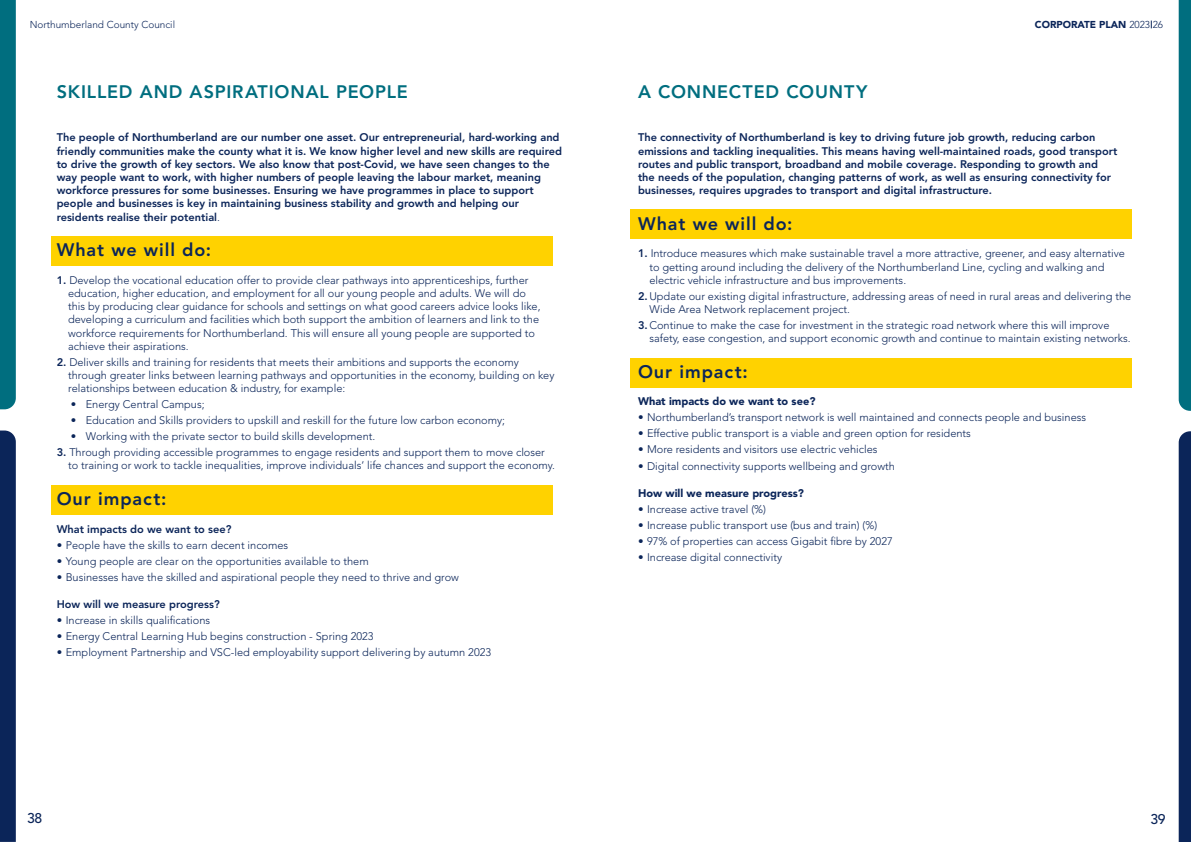
<style>
.page{position:relative;width:1191px;height:842px;background:#fff}
.page>*{position:absolute;margin:0;border:0;box-sizing:border-box;transform-origin:0 0}
.BODY_SUB_1{font:800 18px "Avenir LT Std";letter-spacing:.05em;color:#0b2559}
.section_subheads{font:800 18px "Avenir LT Std";letter-spacing:.045em;color:#006e7f}
.t1{font:500 14px "Avenir LT Std";color:#0b2559}
.WILL_DO_PARAS{font:300 11px/13.2px "Avenir LT Std";color:#0b2559}
.body_1{font:800 11px/13.2px "Avenir LT Std";color:#0b2559}
.SECTION_BOLD{font:800 11px/13.2px "Avenir LT Std";color:#0b2559}
.body_1-2{font:900 11px "Avenir LT Std";color:#0b2559}
.t2{font:300 10px "Avenir LT Std";color:#0b2559}
.t3{font:900 10px "Avenir LT Std";color:#0b2559}
.s1{font-weight:300}
.s2{font-weight:800}
</style>
<div class="page">
<div style="left:630px;top:359px;width:501px;height:29px;background:#ffd200"></div>
<div style="left:630px;top:209px;width:501px;height:30px;background:#ffd200"></div>
<div style="left:51px;top:485px;width:502px;height:29px;background:#ffd200"></div>
<div style="left:51px;top:236px;width:502px;height:30px;background:#ffd200"></div>
<div style="left:0;top:0;width:16px;height:410px;background:#006e7f"></div>
<svg style="left:0;top:430px;width:16px;height:412px;background:#0e285b"></svg>
<svg style="left:1178px;top:0;width:13px;height:411px;background:#0f7686"></svg>
<svg style="left:1178px;top:431px;width:13px;height:411px;background:#193262"></svg>
<p class="t2" style="left:30px;top:19px;width:147px">Northumberland County Council</p>
<p class="t3" style="left:1035px;top:19px;width:130px">CORPORATE PLAN <span class="s1">2023 26</span></p>
<p class="section_subheads" style="left:57px;top:81px;width:353px">SKILLED AND ASPIRATIONAL PEOPLE</p>
<p class="body_1" style="left:57px;top:131px;width:507px">The people of Northumberland are our number one asset. Our entrepreneurial, hard-working and friendly communities make the county what it is. We know higher level and new skills are required to drive the growth of key sectors. We also know that post-Covid, we have seen changes to the way people want to work, with higher numbers of people leaving the labour market, meaning workforce pressures for some businesses. Ensuring we have programmes in place to support people and businesses is key in maintaining business stability and growth and helping our residents realise their potential<span class="s1">.</span></p>
<p class="BODY_SUB_1" style="left:57px;top:239px;width:156px">What we will do:</p>
<p class="WILL_DO_PARAS" style="left:68px;top:273px;width:474px;text-indent:-11px"><span class="s2">1.</span> Develop the vocational education offer to provide clear pathways into apprenticeships, further education, higher education, and employment for all our young people and adults. We will do this by producing clear guidance for schools and settings on what good careers advice looks like, developing a curriculum and facilities which both support the ambition of learners and link to the workforce requirements for Northumberland. This will ensure all young people are supported to achieve their aspirations.</p>
<p class="WILL_DO_PARAS" style="left:68px;top:355px;width:488px;text-indent:-11px"><span class="s2">2.</span> Deliver skills and training for residents that meets their ambitions and supports the economy through greater links between learning pathways and opportunities in the economy, building on key relationships between education &amp; industry, for example:</p>
<p class="WILL_DO_PARAS" style="left:71px;top:398px;width:135px">• Energy Central Campus;</p>
<p class="WILL_DO_PARAS" style="left:71px;top:414px;width:436px">• Education and Skills providers to upskill and reskill for the future low carbon economy;</p>
<p class="WILL_DO_PARAS" style="left:71px;top:430px;width:306px">• Working with the private sector to build skills development.</p>
<p class="WILL_DO_PARAS" style="left:68px;top:446px;width:488px;text-indent:-11px"><span class="s2">3.</span> Through providing accessible programmes to engage residents and support them to move closer to training or work to tackle inequalities, improve individuals’ life chances and support the economy.</p>
<p class="BODY_SUB_1" style="left:57px;top:488px;width:111px">Our impact:</p>
<p class="body_1" style="left:57px;top:522px;width:176px">What impacts do we want to see?</p>
<p class="WILL_DO_PARAS" style="left:57px;top:538px;width:233px">• People have the skills to earn decent incomes</p>
<p class="WILL_DO_PARAS" style="left:57px;top:554px;width:313px">• Young people are clear on the opportunities available to them</p>
<p class="WILL_DO_PARAS" style="left:57px;top:570px;width:404px">• Businesses have the skilled and aspirational people they need to thrive and grow</p>
<p class="body_1" style="left:57px;top:598px;width:164px">How will we measure progress?</p>
<p class="WILL_DO_PARAS" style="left:57px;top:614px;width:155px">• Increase in skills qualifications</p>
<p class="WILL_DO_PARAS" style="left:57px;top:630px;width:318px">• Energy Central Learning Hub begins construction - Spring 2023</p>
<p class="WILL_DO_PARAS" style="left:57px;top:646px;width:436px">• Employment Partnership and VSC-led employability support delivering by autumn 2023</p>
<p class="section_subheads" style="left:638px;top:81px;width:231px">A CONNECTED COUNTY</p>
<p class="SECTION_BOLD" style="left:638px;top:131px;width:481px">The connectivity of Northumberland is key to driving future job growth, reducing carbon emissions and tackling inequalities. This means having well-maintained roads, good transport routes and public transport, broadband and mobile coverage. Responding to growth and the needs of the population, changing patterns of work, as well as ensuring connectivity for businesses, requires upgrades to transport and digital infrastructure.</p>
<p class="BODY_SUB_1" style="left:638px;top:213px;width:156px">What we will do:</p>
<p class="WILL_DO_PARAS" style="left:649px;top:247px;width:477px;text-indent:-11px"><span class="s2">1.</span> Introduce measures which make sustainable travel a more attractive, greener, and easy alternative to getting around including the delivery of the Northumberland Line, cycling and walking and electric vehicle infrastructure and bus improvements.</p>
<p class="WILL_DO_PARAS" style="left:649px;top:289px;width:483px;text-indent:-11px"><span class="s2">2.</span>Update our existing digital infrastructure, addressing areas of need in rural areas and delivering the<br>Wide Area Network replacement project.</p>
<p class="WILL_DO_PARAS" style="left:649px;top:319px;width:483px;text-indent:-11px"><span class="s2">3.</span> Continue to make the case for investment in the strategic road network where this will improve safety, ease congestion, and support economic growth and continue to maintain existing networks.</p>
<p class="BODY_SUB_1" style="left:638px;top:361px;width:111px">Our impact:</p>
<p class="body_1-2" style="left:638px;top:395px;width:179px">What impacts do we want to see?</p>
<p class="WILL_DO_PARAS" style="left:638px;top:411px;width:449px">• Northumberland’s transport network is well maintained and connects people and business</p>
<p class="WILL_DO_PARAS" style="left:638px;top:427px;width:334px">• Effective public transport is a viable and green option for residents</p>
<p class="WILL_DO_PARAS" style="left:638px;top:443px;width:241px">• More residents and visitors use electric vehicles</p>
<p class="WILL_DO_PARAS" style="left:638px;top:459px;width:258px">• Digital connectivity supports wellbeing and growth</p>
<p class="body_1-2" style="left:638px;top:486px;width:167px">How will we measure progress?</p>
<p class="WILL_DO_PARAS" style="left:638px;top:503px;width:130px">• Increase active travel (%)</p>
<p class="WILL_DO_PARAS" style="left:638px;top:519px;width:241px">• Increase public transport use (bus and train) (%)</p>
<p class="WILL_DO_PARAS" style="left:638px;top:535px;width:256px">• 97% of properties can access Gigabit fibre by 2027</p>
<p class="WILL_DO_PARAS" style="left:638px;top:551px;width:146px">• Increase digital connectivity</p>
<p class="t1" style="left:27px;top:810px;width:17px">38</p>
<p class="t1" style="left:1150px;top:811px;width:17px">39</p>
</div>
